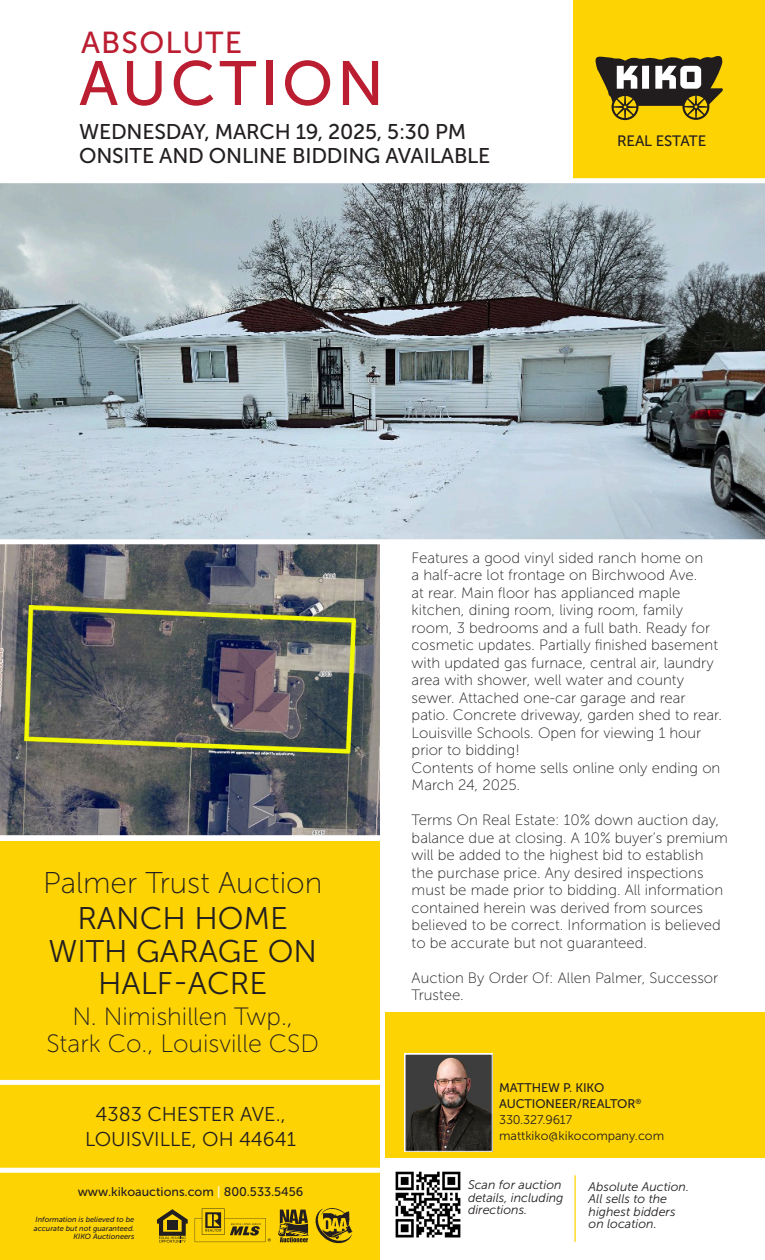
<style>
.page{position:relative;width:765px;height:1260px;background:#fff}
.page>*{position:absolute;margin:0;border:0;box-sizing:border-box;transform-origin:0 0}
.t1{font:62.38px "Museo Sans 500";letter-spacing:.06em;color:#bb1d31}
.t2{font:31.25px/32.5px "Museo Sans 300";color:#231f20;text-align:center}
.t3{font:30.25px "Museo Sans 500";letter-spacing:.04em;color:#bb1d31}
.t4{font:30px "Museo Sans 100";color:#231f20}
.t5{font:25px "Museo Sans 100";color:#231f20}
.t6{font:21.25px "Museo Sans 500";letter-spacing:-.01em;color:#231f20}
.t7{font:20px/25px "Museo Sans 300";color:#231f20;text-align:center}
.t8{font:15px/17.5px "Museo Sans 100";color:#231f20}
.t9{font:15px "Museo Sans 500";letter-spacing:-.01em;color:#231f20}
.t10{font:italic 12.5px/12.5px "Museo Sans 300";color:#231f20}
.t11{font:12.5px "Museo Sans 500";letter-spacing:-.01em;color:#231f20}
.t12{font:12.5px "Museo Sans 300";color:#231f20}
.t13{font:italic 7.5px/8.8px "Museo Sans 500";color:#231f20;text-align:right}
.s1{color:#fff}
</style>
<div class="page">
<div style="left:386px;top:1012px;width:379px;height:146px;background:#fed304"></div>
<img style="left:407px;top:1056px;width:84px;height:94px">
<div style="left:405px;top:1054px;width:88px;height:98px;border:1px solid #fff"></div>
<img style="left:0;top:544px;width:380px;height:291px">
<img style="left:0;top:183px;width:765px;height:356px">
<div style="left:574px;top:0;width:191px;height:180px;background:#fed304"></div>
<svg style="left:595px;top:56px;width:128px;height:64px"></svg>
<div style="left:0;top:178px;width:765px;height:5px;background:#fff"></div>
<div style="left:0;top:842px;width:384px;height:418px;background:#fed304"></div>
<img style="left:395px;top:1171px;width:66px;height:67px">
<hr style="left:574px;top:1175px;width:2px;height:67px;background:#fed304">
<div style="left:0;top:1168px;width:389px;height:5px;background:#fff"></div>
<div style="left:0;top:1080px;width:383px;height:5px;background:#fff"></div>
<svg style="left:278px;top:1210px;width:31px;height:32px"></svg>
<svg style="left:195px;top:1208px;width:76px;height:34px"></svg>
<svg style="left:157px;top:1209px;width:31px;height:34px"></svg>
<img style="left:316px;top:1208px;width:36px;height:36px">
<div style="left:380px;top:542px;width:5px;height:718px;background:#fff"></div>
<p class="t3" style="left:81px;top:26px;width:163px">ABSOLUTE</p>
<p class="t1" style="left:79px;top:49px;width:306px">AUCTION</p>
<p class="t6" style="left:79px;top:120px;width:389px">WEDNESDAY, MARCH 19, 2025, 5:30 PM</p>
<p class="t6" style="left:79px;top:144px;width:413px">ONSITE AND ONLINE BIDDING AVAILABLE</p>
<p class="t9" style="left:617px;top:133px;width:91px">REAL ESTATE</p>
<p class="t4" style="left:43px;top:867px;width:281px">Palmer Trust Auction</p>
<p class="t2" style="left:77px;top:902px;width:212px">RANCH HOME</p>
<p class="t2" style="left:48px;top:935px;width:270px">WITH GARAGE ON<br>HALF-ACRE</p>
<p class="t5" style="left:72px;top:1004px;width:222px">N. Nimishillen Twp.,</p>
<p class="t5" style="left:46px;top:1030px;width:274px">Stark Co., Louisville CSD</p>
<p class="t7" style="left:85px;top:1102px;width:213px">4383 CHESTER AVE.,<br>LOUISVILLE, OH 44641</p>
<p class="t11" style="left:78px;top:1185px;width:227px">www.kikoauctions.com <span class="s1">|</span> 800.533.5456</p>
<p class="t13" style="left:34px;top:1215px;width:102px">Information is believed to be accurate but not guaranteed.<br>KIKO Auctioneers</p>
<p class="t8" style="left:412px;top:549px;width:312px">Features a good vinyl sided ranch home on<br>a half-acre lot frontage on Birchwood Ave.<br>at rear. Main floor has applianced maple kitchen, dining room, living room, family room, 3 bedrooms and a full bath. Ready for cosmetic updates. Partially finished basement with updated gas furnace, central air, laundry area with shower, well water and county sewer. Attached one-car garage and rear patio. Concrete driveway, garden shed to rear.<br>Louisville Schools. Open for viewing 1 hour prior to bidding!</p>
<p class="t8" style="left:412px;top:759px;width:310px">Contents of home sells online only ending on<br>March 24, 2025.</p>
<p class="t8" style="left:412px;top:811px;width:318px">Terms On Real Estate: 10% down auction day, balance due at closing. A 10% buyer’s premium will be added to the highest bid to establish the purchase price. Any desired inspections must be made prior to bidding. All information contained herein was derived from sources believed to be correct. Information is believed to be accurate but not guaranteed.</p>
<p class="t8" style="left:412px;top:969px;width:308px">Auction By Order Of: Allen Palmer, Successor<br>Trustee.</p>
<p class="t11" style="left:499px;top:1081px;width:107px">MATTHEW P. KIKO</p>
<p class="t11" style="left:499px;top:1097px;width:144px">AUCTIONEER/REALTOR<sup>®</sup></p>
<p class="t12" style="left:499px;top:1113px;width:75px">330.327.9617</p>
<p class="t12" style="left:499px;top:1129px;width:167px">mattkiko@kikocompany.com</p>
<p class="t10" style="left:468px;top:1179px;width:97px">Scan for auction details, including directions.</p>
<p class="t10" style="left:589px;top:1180px;width:102px">Absolute Auction.<br>All sells to the highest bidders on location.</p>
</div>
